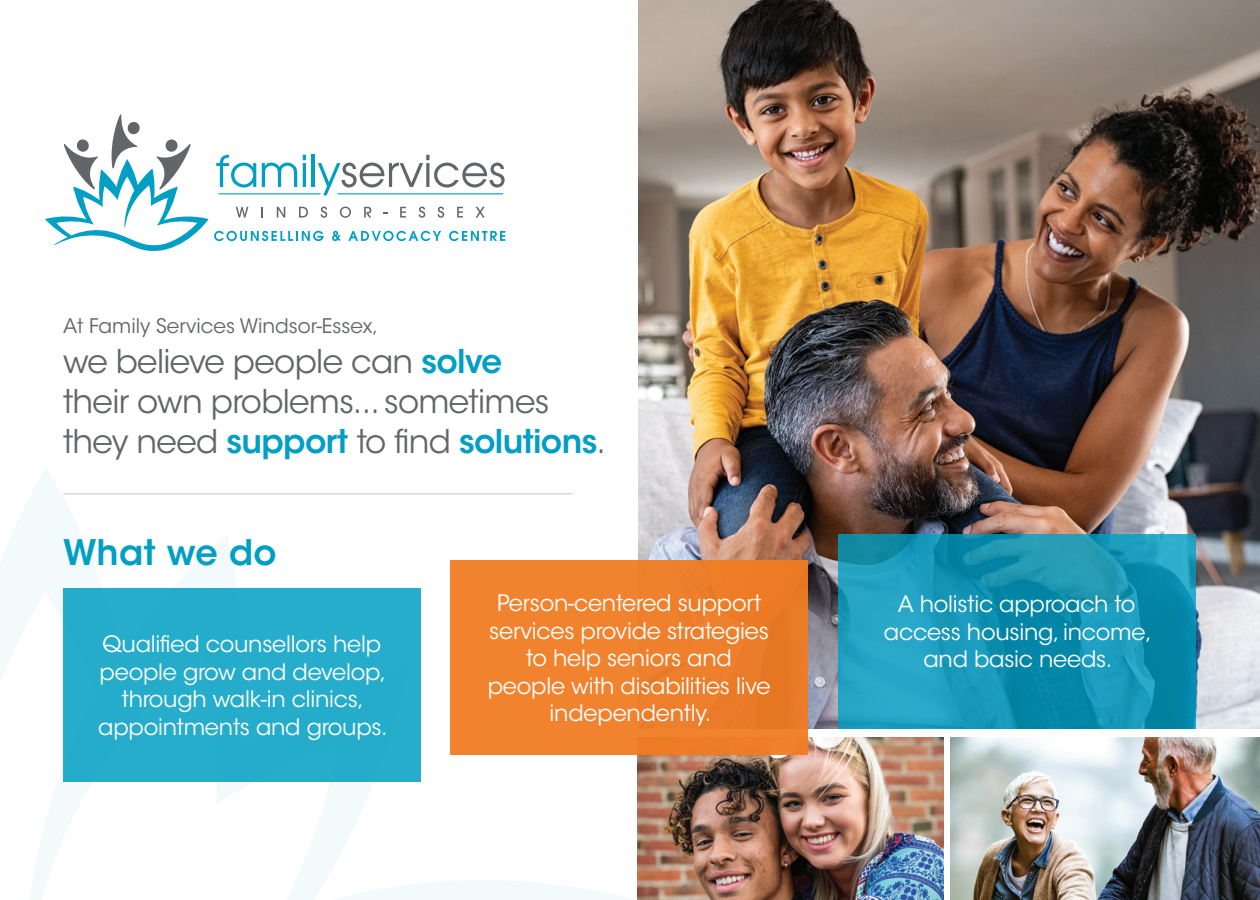
<style>
.page{position:relative;width:1260px;height:900px;background:#fff}
.page>*{position:absolute;margin:0;border:0;box-sizing:border-box;transform-origin:0 0}
.t1{font:600 35px "ITC Avant Garde Std";letter-spacing:.01em;color:#009fc3}
.t2{font:32.5px/40px "ITC Avant Garde Std";letter-spacing:-.02em;color:#62656a}
.t3{font:22.5px/27.5px "ITC Avant Garde Std";letter-spacing:-.01em;color:#fff;text-align:center}
.t4{font:20px "ITC Avant Garde Std";color:#62656a}
.s1{font-weight:600;color:#009fc3}
</style>
<div class="page">
<img style="left:638px;top:0;width:622px;height:729px">
<svg style="left:0;top:468px;width:630px;height:432px"></svg>
<img style="left:637px;top:737px;width:306px;height:163px">
<img style="left:951px;top:737px;width:309px;height:163px">
<hr style="left:63px;top:493px;width:509px;height:1px;background:#62656a">
<div style="left:63px;top:588px;width:357px;height:194px;background:#27adcc"></div>
<div style="left:450px;top:560px;width:358px;height:195px;background:#f1822e"></div>
<svg style="left:838px;top:534px;width:357px;height:195px;background:#1695b4"></svg>
<svg style="left:45px;top:114px;width:460px;height:137px"></svg>
<p class="t4" style="left:63px;top:313px;width:317px">At Family Services Windsor-Essex,</p>
<h2 class="t2" style="left:63px;top:341px;width:545px">we believe people can <span class="s1">solve<br></span>their own problems... sometimes they need <span class="s1">support</span> to find <span class="s1">solutions</span>.</h2>
<h1 class="t1" style="left:63px;top:530px;width:215px">What we do</h1>
<p class="t3" style="left:98px;top:630px;width:291px">Qualified counsellors help people grow and develop, through walk-in clinics, appointments and groups.</p>
<p class="t3" style="left:488px;top:590px;width:284px">Person-centered support services provide strategies to help seniors and people with disabilities live independently.</p>
<p class="t3" style="left:884px;top:591px;width:269px">A holistic approach to access housing, income, and basic needs.</p>
</div>
